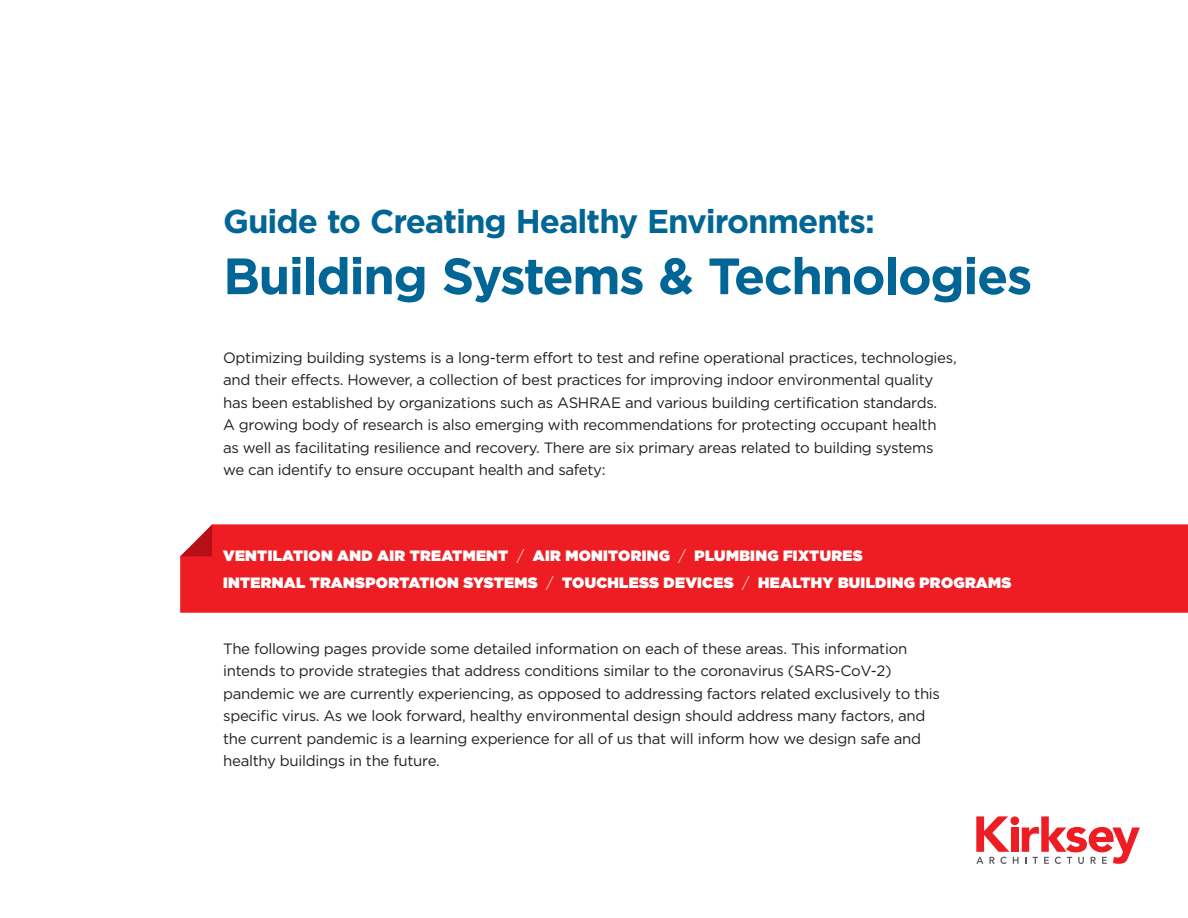
<style>
.page{position:relative;width:1188px;height:918px;background:#fff}
.page>*{position:absolute;margin:0;border:0;box-sizing:border-box;transform-origin:0 0}
.t1{font:700 51px "Gotham";letter-spacing:-.03em;color:#016695}
.t2{font:700 33px "Gotham";letter-spacing:-.03em;color:#016695}
.Body_Copy{font:15px/22.5px "Gotham";letter-spacing:-.02em;color:#231f20}
.t3{font:900 15px "Gotham";letter-spacing:.02em;color:#fff}
.s1{font-weight:300}
</style>
<div class="page">
<svg style="left:976px;top:816px;width:164px;height:48px"></svg>
<div style="left:180px;top:524px;width:1008px;height:89px;background:#ee1d23"></div>
<svg style="left:180px;top:524px;width:32px;height:32px"></svg>
<p class="t2" style="left:223px;top:199px;width:653px">Guide to Creating Healthy Environments:</p>
<p class="t1" style="left:223px;top:242px;width:811px">Building Systems &amp; Technologies</p>
<p class="Body_Copy" style="left:223px;top:346px;width:735px">Optimizing building systems is a long-term effort to test and refine operational practices, technologies, and their effects. However, a collection of best practices for improving indoor environmental quality has been established by organizations such as ASHRAE and various building certification standards.<br>A growing body of research is also emerging with recommendations for protecting occupant health<br>as well as facilitating resilience and recovery. There are six primary areas related to building systems we can identify to ensure occupant health and safety:</p>
<p class="t3" style="left:223px;top:545px;width:641px">VENTILATION AND AIR TREATMENT <span class="s1">/</span> AIR MONITORING <span class="s1">/</span> PLUMBING FIXTURES</p>
<p class="t3" style="left:223px;top:572px;width:790px">INTERNAL TRANSPORTATION SYSTEMS <span class="s1">/</span> TOUCHLESS DEVICES <span class="s1">/</span> HEALTHY BUILDING PROGRAMS</p>
<p class="Body_Copy" style="left:223px;top:637px;width:718px">The following pages provide some detailed information on each of these areas. This information intends to provide strategies that address conditions similar to the coronavirus (SARS-CoV-2) pandemic we are currently experiencing, as opposed to addressing factors related exclusively to this specific virus. As we look forward, healthy environmental design should address many factors, and the current pandemic is a learning experience for all of us that will inform how we design safe and healthy buildings in the future.</p>
</div>
